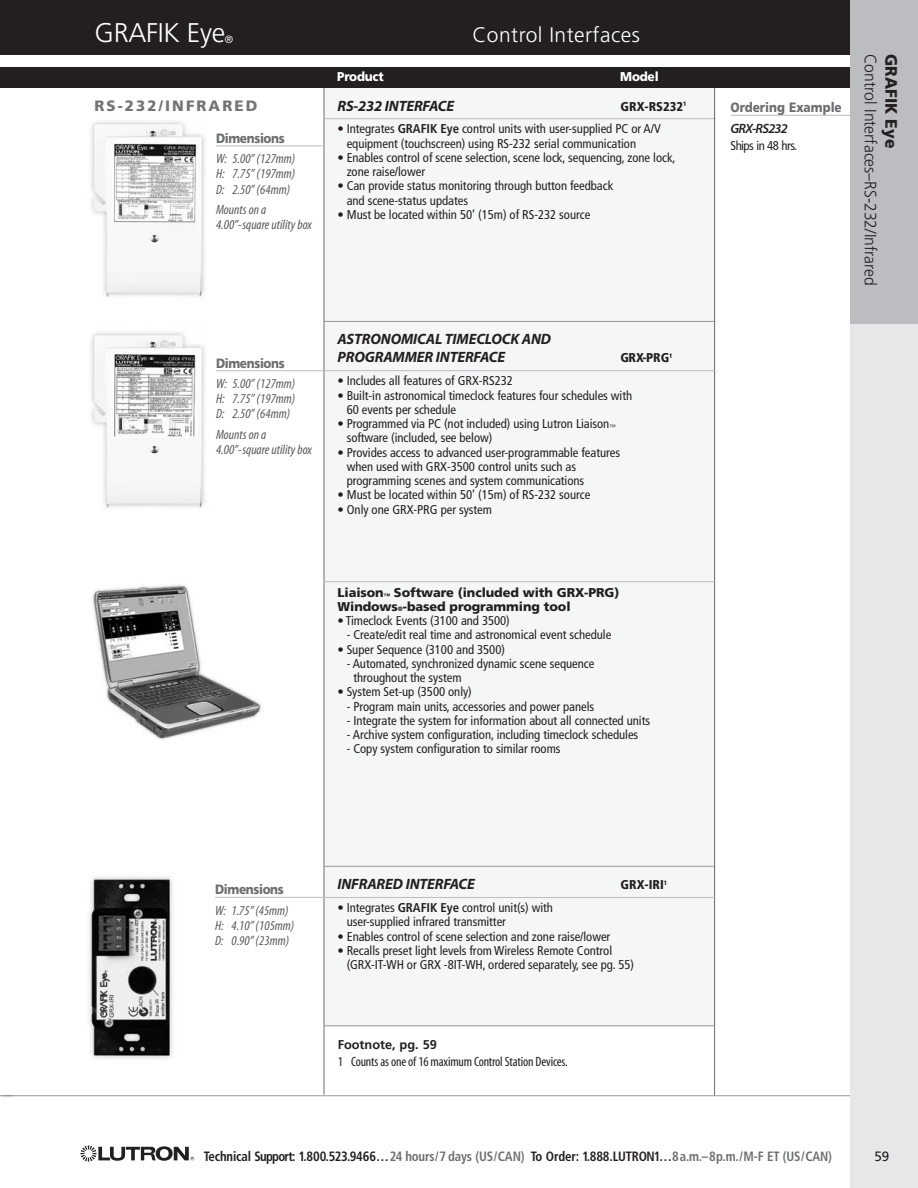
<style>
.page{position:relative;width:918px;height:1188px;background:#fff}
.page>*{position:absolute;margin:0;border:0;box-sizing:border-box;transform-origin:0 0}
.t1{font:300 27px "Frutiger";letter-spacing:-.01em;color:#fff}
.t2{font:300 21px "Frutiger";letter-spacing:.02em;color:#fff}
.t3{font:300 16.5px "Frutiger";color:#231f20;scale:.95 1}
.t4{font:900 16.5px "Frutiger";color:#231f20;scale:.95 1}
.t5{font:15px/18px "Myriad MM It 700 600";letter-spacing:-.01em;color:#231f20}
.t6{font:900 15px "Frutiger";letter-spacing:.14em;color:#737477}
.t7{font:13.5px/15.1px "Myriad MM It 400 300";color:#58595b}
.t8{font:700 condensed 13.5px "Frutiger";letter-spacing:-.01em;color:#231f20;scale:.95 1}
.t9{font:13.5px "Myriad MM 400 300";letter-spacing:-.01em;color:#231f20}
.t10{font:900 13.5px "Frutiger";letter-spacing:-.03em;color:#6d6e70;scale:.88 1}
.t11{font:900 13.5px "Frutiger";color:#6d6e70;scale:.88 1}
.t12{font:13.5px "Myriad MM It 565 600";letter-spacing:-.05em;color:#231f20}
.t13{font:13.5px "Frutiger";color:#231f20}
.t14{font:condensed 12.75px/14.2px "Frutiger";letter-spacing:-.005em;color:#231f20}
.t15{font:900 12.75px/14.2px "Frutiger";letter-spacing:-.005em;color:#231f20}
.t16{font:900 condensed 12.75px "Frutiger";color:#231f20}
.t17{font:700 12.75px "Frutiger";color:#231f20}
.t18{font:condensed 12.75px "Frutiger";letter-spacing:-.04em;color:#231f20}
.t19{font:900 12.75px "Frutiger";letter-spacing:-.02em;color:#fff;scale:.94 1}
.t20{font:300 10.5px "Frutiger";color:#fff}
.s1{font-weight:700}
.s2{font-size:6.3px}
.s3{color:#6d6e70}
</style>
<div class="page">
<img style="left:91px;top:121px;width:114px;height:176px">
<div style="left:324px;top:68px;width:392px;height:958px;background:#f5f6f6"></div>
<hr style="left:324px;top:68px;width:1px;height:1027px;background:#6d6e70">
<hr style="left:324px;top:118px;width:392px;height:1px;background:#bbbdc0">
<hr style="left:216px;top:146px;width:108px;height:1px;background:#bbbdc0">
<hr style="left:714px;top:88px;width:1px;height:1008px;background:#6d6e70">
<hr style="left:2px;top:1095px;width:851px;height:1px;background:#939598">
<div style="left:0;top:0;width:862px;height:55px;background:#231f20"></div>
<svg style="left:80px;top:1146px;width:114px;height:15px"></svg>
<div style="left:0;top:0;width:14px;height:56px;background:#231f20"></div>
<div style="left:0;top:67px;width:853px;height:21px;background:#231f20"></div>
<div style="left:850px;top:0;width:68px;height:1188px;background:#e6e7e8"></div>
<div style="left:850px;top:0;width:68px;height:324px;background:#bbbdc0"></div>
<img style="left:91px;top:332px;width:114px;height:176px">
<hr style="left:324px;top:321px;width:392px;height:1px;background:#939598">
<hr style="left:324px;top:370px;width:392px;height:1px;background:#bbbdc0">
<hr style="left:216px;top:370px;width:109px;height:1px;background:#bbbdc0">
<hr style="left:324px;top:581px;width:392px;height:1px;background:#bbbdc0">
<img style="left:92px;top:585px;width:170px;height:155px">
<hr style="left:324px;top:866px;width:391px;height:1px;background:#939598">
<hr style="left:324px;top:897px;width:391px;height:1px;background:#bbbdc0">
<img style="left:88px;top:877px;width:85px;height:182px">
<hr style="left:215px;top:897px;width:109px;height:1px;background:#bbbdc0">
<hr style="left:324px;top:1025px;width:390px;height:1px;background:#939598">
<hr style="left:730px;top:115px;width:123px;height:1px;background:#bbbdc0">
<h1 class="t1" style="left:94px;top:22px;width:132px">GRAFIK Eye</h1>
<p class="t20" style="left:225px;top:35px;width:10px">®</p>
<h2 class="t2" style="left:472px;top:26px;width:169px">Control Interfaces</h2>
<p class="t19" style="left:337px;top:72px;width:51px">Product</p>
<p class="t19" style="left:620px;top:72px;width:42px">Model</p>
<p class="t6" style="left:94px;top:99px;width:164px">RS-232/INFRARED</p>
<p class="t11" style="left:730px;top:102px;width:128px">Ordering Example</p>
<p class="t12" style="left:730px;top:123px;width:59px">GRX-RS232</p>
<p class="t18" style="left:730px;top:140px;width:68px">Ships in 48 hrs.</p>
<p class="t5" style="left:338px;top:98px;width:118px">RS-232 INTERFACE</p>
<p class="t16" style="left:621px;top:101px;width:67px">GRX-RS232<sup>1</sup></p>
<p class="t14" style="left:347px;top:123px;width:316px;text-indent:-9px">• Integrates <span class="s1">GRAFIK Eye</span> control units with user-supplied PC or A/V equipment (touchscreen) using RS-232 serial communication</p>
<p class="t14" style="left:347px;top:151px;width:331px;text-indent:-9px">• Enables control of scene selection, scene lock, sequencing, zone lock, zone raise/lower</p>
<p class="t14" style="left:347px;top:180px;width:268px;text-indent:-9px">• Can provide status monitoring through button feedback and scene-status updates</p>
<p class="t14" style="left:338px;top:208px;width:254px">• Must be located within 50’ (15m) of RS-232 source</p>
<p class="t10" style="left:216px;top:133px;width:80px">Dimensions</p>
<p class="t7" style="left:216px;top:152px;width:81px;text-align:justify">W: 5.00” (127mm)<br>H: 7.75” (197mm)<br>D: 2.50” (64mm)</p>
<p class="t7" style="left:216px;top:203px;width:97px">Mounts on a<br>4.00”-square utility box</p>
<p class="t10" style="left:216px;top:357px;width:80px">Dimensions</p>
<p class="t7" style="left:216px;top:377px;width:81px;text-align:justify">W: 5.00” (127mm)<br>H: 7.75” (197mm)<br>D: 2.50” (64mm)</p>
<p class="t7" style="left:216px;top:428px;width:97px">Mounts on a<br>4.00”-square utility box</p>
<p class="t5" style="left:338px;top:332px;width:215px">ASTRONOMICAL TIMECLOCK AND<br>PROGRAMMER INTERFACE</p>
<p class="t16" style="left:621px;top:353px;width:53px">GRX-PRG<sup>1</sup></p>
<p class="t14" style="left:338px;top:375px;width:177px">• Includes all features of GRX-RS232</p>
<p class="t14" style="left:347px;top:389px;width:287px;text-indent:-9px">• Built-in astronomical timeclock features four schedules with<br>60 events per schedule</p>
<p class="t14" style="left:347px;top:418px;width:271px;text-indent:-9px">• Programmed via PC (not included) using Lutron Liaison<sub>™ </sub>software (included, see below)</p>
<p class="t14" style="left:347px;top:446px;width:275px;text-indent:-9px">• Provides access to advanced user-programmable features when used with GRX-3500 control units such as programming scenes and system communications</p>
<p class="t14" style="left:337px;top:489px;width:254px">• Must be located within 50’ (15m) of RS-232 source</p>
<p class="t14" style="left:337px;top:503px;width:156px">• Only one GRX-PRG per system</p>
<p class="t3" style="left:877px;top:54px;width:245px;rotate:90deg">Control Interfaces–RS-232/Infrared</p>
<p class="t4" style="left:898px;top:54px;width:101px;rotate:90deg">GRAFIK Eye</p>
<p class="t15" style="left:338px;top:586px;width:283px">Liaison<sub>™</sub> Software (included with GRX-PRG)<br>Windows<span class="s2">®</span>-based programming tool</p>
<p class="t14" style="left:338px;top:615px;width:174px">• Timeclock Events (3100 and 3500)</p>
<p class="t14" style="left:347px;top:629px;width:266px">- Create/edit real time and astronomical event schedule</p>
<p class="t14" style="left:338px;top:643px;width:169px">• Super Sequence (3100 and 3500)</p>
<p class="t14" style="left:353px;top:657px;width:243px;text-indent:-7px">- Automated, synchronized dynamic scene sequence throughout the system</p>
<p class="t14" style="left:338px;top:686px;width:136px">• System Set-up (3500 only)</p>
<p class="t14" style="left:347px;top:700px;width:249px">- Program main units, accessories and power panels</p>
<p class="t14" style="left:347px;top:714px;width:305px">- Integrate the system for information about all connected units</p>
<p class="t14" style="left:347px;top:729px;width:293px">- Archive system configuration, including timeclock schedules</p>
<p class="t14" style="left:347px;top:743px;width:215px">- Copy system configuration to similar rooms</p>
<p class="t10" style="left:215px;top:884px;width:80px">Dimensions</p>
<p class="t7" style="left:215px;top:904px;width:81px">W: 1.75” (45mm)<br>H: 4.10” (105mm)<br>D: 0.90” (23mm)</p>
<p class="t5" style="left:338px;top:877px;width:139px">INFRARED INTERFACE</p>
<p class="t16" style="left:621px;top:880px;width:48px">GRX-IRI<sup>1</sup></p>
<p class="t14" style="left:347px;top:902px;width:208px;text-indent:-9px">• Integrates <span class="s1">GRAFIK Eye</span> control unit(s) with user-supplied infrared transmitter</p>
<p class="t14" style="left:338px;top:930px;width:274px">• Enables control of scene selection and zone raise/lower</p>
<p class="t14" style="left:347px;top:944px;width:289px;text-indent:-9px">• Recalls preset light levels from Wireless Remote Control (GRX-IT-WH or GRX -8IT-WH, ordered separately, see pg. 55)</p>
<p class="t17" style="left:338px;top:1039px;width:101px">Footnote, pg. 59</p>
<p class="t9" style="left:338px;top:1056px;width:232px">1 Counts as one of 16 maximum Control Station Devices.</p>
<p class="t8" style="left:204px;top:1151px;width:663px">Technical Support: 1.800.523.9466…<span class="s3">24 hours/7 days (US/CAN)</span> To Order: 1.888.LUTRON1…<span class="s3">8a.m.–8p.m./M-F ET (US/CAN)</span></p>
<p class="t13" style="left:874px;top:1151px;width:17px">59</p>
</div>
